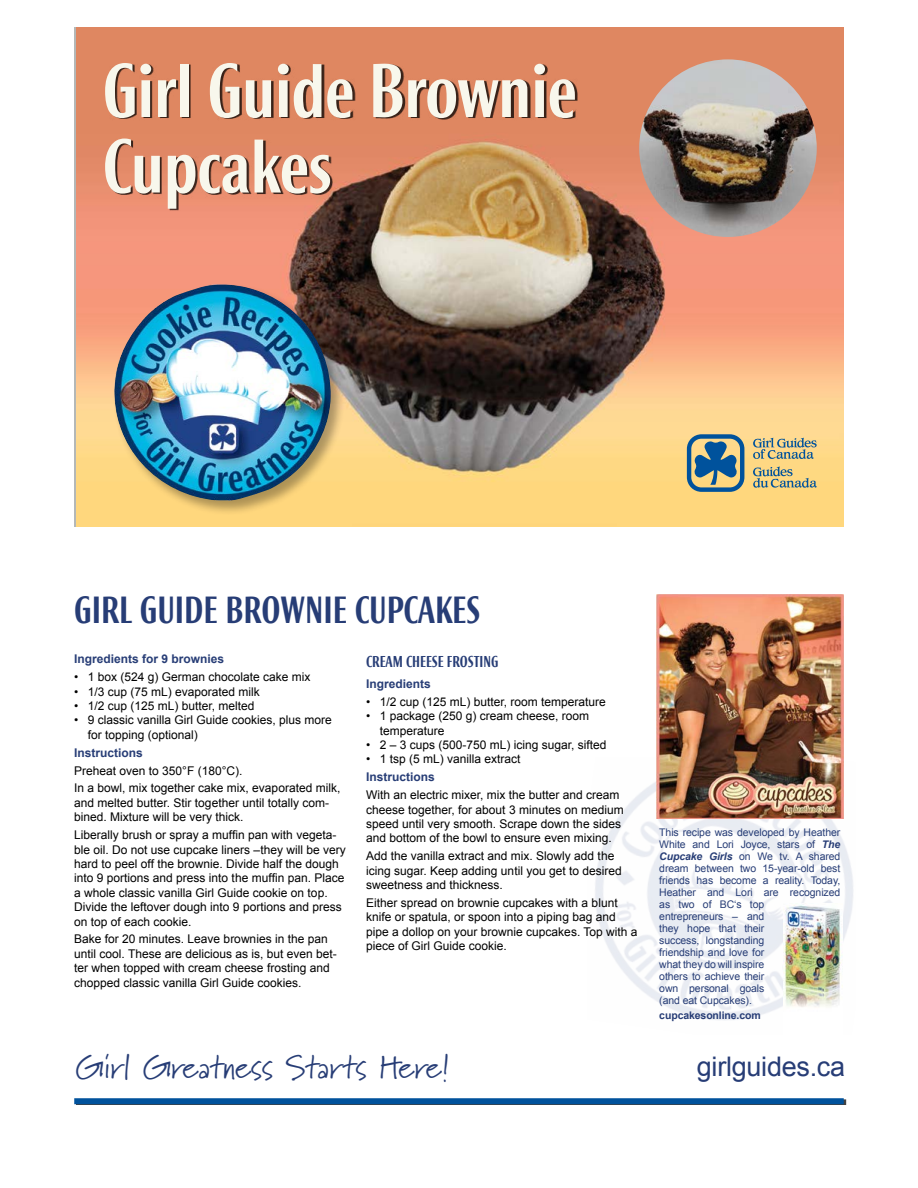
<style>
.page{position:relative;width:918px;height:1188px;background:#fff}
.page>*{position:absolute;margin:0;border:0;box-sizing:border-box;transform-origin:0 0}
.t1{font:500 72px/75.6px "Roxy";letter-spacing:-.01em;color:#f8f7ec}
.t2{font:500 36px "Roxy";color:#273d76}
.t3{font:33px "Marydale";letter-spacing:-.01em;color:#273d76}
.t4{font:27px "Arial";letter-spacing:-.01em;color:#273d76}
.t5{font:500 15px "Roxy";color:#273d76}
.t6{font:12px/14.4px "Arial";color:#000}
.t7{font:700 12px "Arial";color:#273d76}
.t8{font:10.5px/12px "Arial";letter-spacing:-.01em;color:#273d76}
.t9{font:700 10.5px "Arial";letter-spacing:-.01em;color:#273d76}
.s1{font-weight:700;font-style:italic}
</style>
<div class="page">
<img style="left:595px;top:758px;width:258px;height:262px">
<img style="left:783px;top:904px;width:59px;height:116px">
<div style="left:76px;top:1099px;width:771px;height:6px;background:#424242"></div>
<div style="left:74px;top:1098px;width:770px;height:6px;background:#00529c"></div>
<img style="left:77px;top:27px;width:767px;height:499px">
<img style="left:639px;top:59px;width:178px;height:178px;border-radius:89px">
<div style="left:107px;top:64px;width:470px;height:146px;background:#000;opacity:.75"></div>
<div style="left:112px;top:282px;width:234px;height:234px;background:#000;opacity:.32"></div>
<img style="left:111px;top:284px;width:221px;height:219px">
<svg style="left:687px;top:434px;width:57px;height:58px;background:#6d8b91"></svg>
<svg style="left:753px;top:438px;width:64px;height:21px"></svg>
<svg style="left:753px;top:466px;width:64px;height:22px"></svg>
<img style="left:656px;top:594px;width:187px;height:225px">
<h1 class="t1" style="left:103px;top:54px;width:476px">Girl Guide Brownie<br>Cupcakes</h1>
<h2 class="t2" style="left:74px;top:589px;width:392px">GIRL GUIDE BROWNIE CUPCAKES</h2>
<p class="t7" style="left:74px;top:651px;width:152px">Ingredients for 9 brownies</p>
<p class="t6" style="left:74px;top:670px;width:238px">• 1 box (524 g) German chocolate cake mix</p>
<p class="t6" style="left:74px;top:684px;width:187px">• 1/3 cup (75 mL) evaporated milk</p>
<p class="t6" style="left:74px;top:699px;width:182px">• 1/2 cup (125 mL) butter, melted</p>
<p class="t6" style="left:88px;top:713px;width:246px;text-indent:-14px">• 9 classic vanilla Girl Guide cookies, plus more for topping (optional)</p>
<p class="t7" style="left:74px;top:744px;width:70px">Instructions</p>
<p class="t6" style="left:74px;top:762px;width:268px;line-height:17.9px">Preheat oven to 350°F (180°C).<br>In a bowl, mix together cake mix, evaporated milk,</p>
<p class="t6" style="left:74px;top:796px;width:256px">and melted butter. Stir together until totally com&shy;bined. Mixture will be very thick.</p>
<p class="t6" style="left:74px;top:828px;width:273px">Liberally brush or spray a muffin pan with vegeta&shy;ble oil. Do not use cupcake liners –they will be very hard to peel off the brownie. Divide half the dough into 9 portions and press into the muffin pan. Place a whole classic vanilla Girl Guide cookie on top.<br>Divide the leftover dough into 9 portions and press on top of each cookie.</p>
<p class="t6" style="left:74px;top:932px;width:264px">Bake for 20 minutes. Leave brownies in the pan until cool. These are delicious as is, but even bet&shy;ter when topped with cream cheese frosting and chopped classic vanilla Girl Guide cookies.</p>
<p class="t5" style="left:366px;top:652px;width:133px">Cream cheese frosting</p>
<p class="t7" style="left:366px;top:676px;width:66px">Ingredients</p>
<p class="t6" style="left:366px;top:695px;width:241px">• 1/2 cup (125 mL) butter, room temperature</p>
<p class="t6" style="left:380px;top:709px;width:211px;text-indent:-14px">• 1 package (250 g) cream cheese, room temperature</p>
<p class="t6" style="left:366px;top:738px;width:242px">• 2 – 3 cups (500-750 mL) icing sugar, sifted</p>
<p class="t6" style="left:366px;top:752px;width:156px">• 1 tsp (5 mL) vanilla extract</p>
<p class="t7" style="left:366px;top:769px;width:70px">Instructions</p>
<p class="t6" style="left:366px;top:788px;width:259px">With an electric mixer, mix the butter and cream cheese together, for about 3 minutes on medium speed until very smooth. Scrape down the sides and bottom of the bowl to ensure even mixing.</p>
<p class="t6" style="left:366px;top:849px;width:257px">Add the vanilla extract and mix. Slowly add the icing sugar. Keep adding until you get to desired sweetness and thickness.</p>
<p class="t6" style="left:366px;top:896px;width:273px">Either spread on brownie cupcakes with a blunt knife or spatula, or spoon into a piping bag and pipe a dollop on your brownie cupcakes. Top with a piece of Girl Guide cookie.</p>
<p class="t8" style="left:659px;top:826px;width:183px">This recipe was developed by Heather<br>White and Lori Joyce, stars of <span class="s1">The<br>Cupcake Girls</span> on We tv. A shared dream between two 15-year-old best friends has become a reality. Today,<br>Heather and Lori are recognized as two of BC‘s top<br>entrepreneurs – and<br>they hope that their<br>success, longstanding<br>friendship and love for<br>what they do will inspire<br>others to achieve their<br>own personal goals<br>(and eat Cupcakes).</p>
<p class="t9" style="left:659px;top:1009px;width:103px">cupcakesonline.com</p>
<h3 class="t3" style="left:75px;top:1047px;width:376px">Girl Greatness Starts Here!</h3>
<h3 class="t4" style="left:697px;top:1049px;width:150px">girlguides.ca</h3>
</div>
